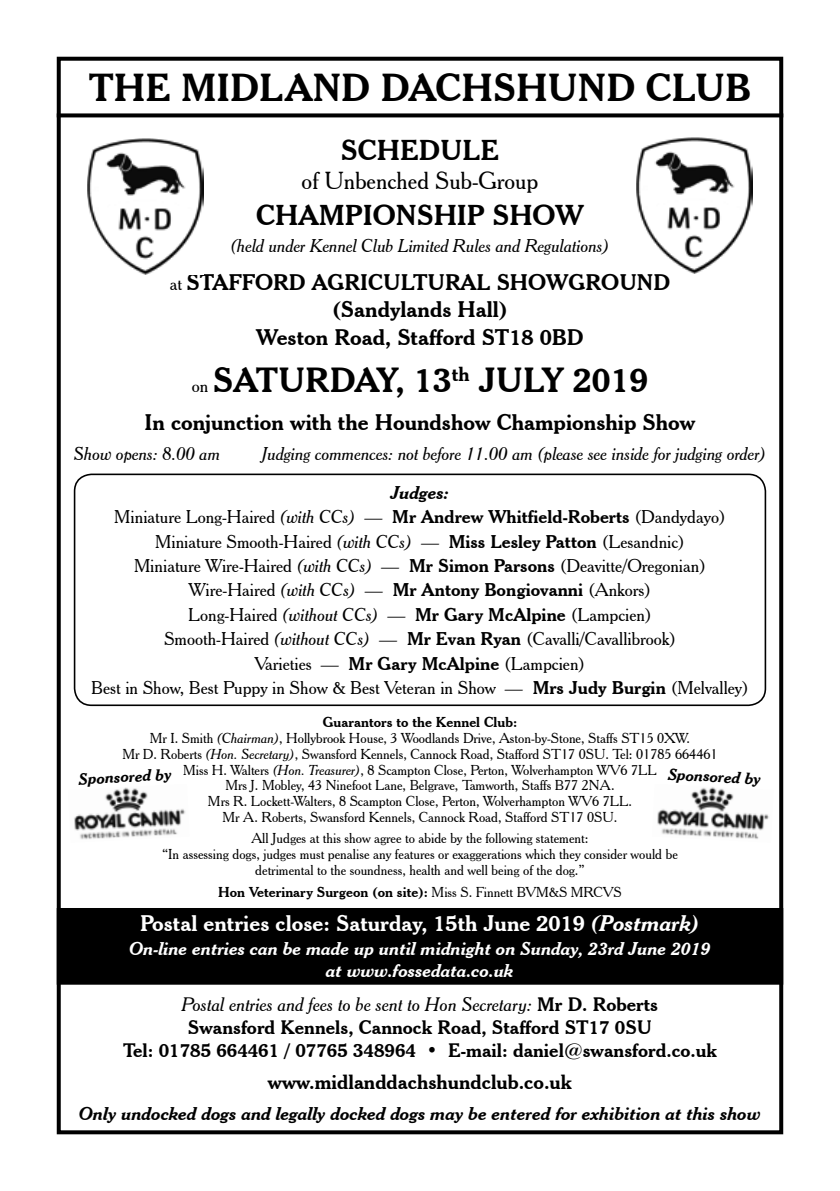
<style>
.page{position:relative;width:840px;height:1191px;background:#fff}
.page>*{position:absolute;margin:0;border:0;box-sizing:border-box;transform-origin:0 0}
.t1{font:700 38px "Cheltenham BT";color:#000}
.t2{font:700 34px "Cheltenham BT";color:#000}
.t3{font:700 28px "Cheltenham BT";color:#000}
.t4{font:24px "Cheltenham BT";color:#000}
.t5{font:700 22px/27.6px "Cheltenham BT";color:#000;text-align:center}
.t6{font:700 22px "Cheltenham BT";color:#fff}
.t7{font:700 20px "Cheltenham BT";color:#000}
.t8{font:700 19px/22.8px "Cheltenham BT";color:#000;text-align:center}
.t9{font:18px/24.4px "Cheltenham BT";color:#000;text-align:center}
.t10{font:italic 18px "Cheltenham BT";color:#000}
.t11{font:italic 700 18px/21.6px "Cheltenham BT";color:#fff;text-align:center}
.t12{font:italic 700 18px "Cheltenham BT";color:#000}
.t13{font:italic 700 16px "Cheltenham BT";color:#000}
.t14{font:14px/15.8px "Cheltenham BT";color:#000;text-align:center}
.t15{font:14px/15.8px "Cheltenham BT";color:#010101;text-align:center}
.t16{font:700 14px "Cheltenham BT";color:#000}
.s1{font-weight:400;font-size:18px}
.s2{font-weight:700;font-style:italic}
.s3{font-style:italic}
.s4{font-weight:700}
.s5{font-weight:400}
.s6{font-weight:400;font-style:italic}
</style>
<div class="page">
<div style="left:58px;top:909px;width:723px;height:74px;background:#000"></div>
<div style="left:57px;top:908px;width:725px;height:76px;border:2px solid #000"></div>
<div style="left:57px;top:57px;width:725px;height:1077px;border:4px solid #000"></div>
<svg style="left:57px;top:113px;width:725px;height:4px;background:#1b1b1b"></svg>
<img style="left:88px;top:138px;width:115px;height:136px">
<img style="left:636px;top:137px;width:116px;height:137px">
<div style="left:74px;top:473px;width:691px;height:233px;border:2px solid #000;border-radius:17px"></div>
<img style="left:74px;top:787px;width:112px;height:53px">
<img style="left:657px;top:787px;width:112px;height:52px">
<h1 class="t1" style="left:89px;top:64px;width:663px">THE MIDLAND DACHSHUND CLUB</h1>
<h3 class="t3" style="left:341px;top:132px;width:159px">SCHEDULE</h3>
<h3 class="t4" style="left:301px;top:166px;width:238px">of Unbenched Sub-Group</h3>
<h3 class="t3" style="left:256px;top:197px;width:329px">CHAMPIONSHIP SHOW</h3>
<p class="t10" style="left:230px;top:235px;width:380px">(held under Kennel Club Limited Rules and Regulations)</p>
<p class="t5" style="left:170px;top:267px;width:501px"><span class="s1">at</span> STAFFORD AGRICULTURAL SHOWGROUND (Sandylands Hall)<br>Weston Road, Stafford ST18 0BD</p>
<h2 class="t2" style="left:192px;top:359px;width:457px"><span class="s1">on</span> SATURDAY, 13<sup>th</sup> JULY 2019</h2>
<p class="t5" style="left:144px;top:408px;width:552px">In conjunction with the Houndshow Championship Show</p>
<p class="t10" style="left:74px;top:443px;width:148px">Show opens: 8.00 am</p>
<p class="t10" style="left:262px;top:443px;width:505px">Judging commences: not before 11.00 am (please see inside for judging order)</p>
<p class="t9" style="left:91px;top:480px;width:659px"><span class="s2">Judges:<br></span>Miniature Long-Haired <span class="s3">(with CCs) —</span> <span class="s4">Mr Andrew Whitfield-Roberts</span> (Dandydayo)<br>Miniature Smooth-Haired <span class="s3">(with CCs) —</span> <span class="s4">Miss Lesley Patton</span> (Lesandnic)<br>Miniature Wire-Haired <span class="s3">(with CCs) —</span> <span class="s4">Mr Simon Parsons</span> (Deavitte/Oregonian)<br>Wire-Haired <span class="s3">(with CCs) —</span> <span class="s4">Mr Antony Bongiovanni</span> (Ankors)<br>Long-Haired <span class="s3">(without CCs) —</span> <span class="s4">Mr Gary McAlpine</span> (Lampcien)<br>Smooth-Haired <span class="s3">(without CCs) —</span> <span class="s4">Mr Evan Ryan</span> (Cavalli/Cavallibrook)<br>Varieties <span class="s3">—</span> <span class="s4">Mr Gary McAlpine</span> (Lampcien)<br>Best in Show, Best Puppy in Show &amp; Best Veteran in Show <span class="s3">—</span> <span class="s4">Mrs Judy Burgin</span> (Melvalley)</p>
<p class="t14" style="left:122px;top:714px;width:596px"><span class="s4">Guarantors to the Kennel Club:<br></span>Mr I. Smith <span class="s3">(Chairman)</span>, Hollybrook House, 3 Woodlands Drive, Aston-by-Stone, Staffs ST15 0XW.<br>Mr D. Roberts <span class="s3">(Hon. Secretary)</span>, Swansford Kennels, Cannock Road, Stafford ST17 0SU. Tel: 01785 664461<br>Miss H. Walters <span class="s3">(Hon. Treasurer)</span>, 8 Scampton Close, Perton, Wolverhampton WV6 7LL<br>Mrs J. Mobley, 43 Ninefoot Lane, Belgrave, Tamworth, Staffs B77 2NA.<br>Mrs R. Lockett-Walters, 8 Scampton Close, Perton, Wolverhampton WV6 7LL.<br>Mr A. Roberts, Swansford Kennels, Cannock Road, Stafford ST17 0SU.</p>
<p class="t15" style="left:162px;top:830px;width:517px">All Judges at this show agree to abide by the following statement:<br>“In assessing dogs, judges must penalise any features or exaggerations which they consider would be detrimental to the soundness, health and well being of the dog.”</p>
<p class="t16" style="left:218px;top:883px;width:405px">Hon Veterinary Surgeon (on site): <span class="s5">Miss S. Finnett BVM&amp;S MRCVS</span></p>
<p class="t6" style="left:140px;top:909px;width:561px">Postal entries close: Saturday, 15th June 2019 <span class="s3">(Postmark)</span></p>
<p class="t11" style="left:129px;top:937px;width:582px">On-line entries can be made up until midnight on Sunday, 23rd June 2019 at www.fossedata.co.uk</p>
<p class="t8" style="left:123px;top:992px;width:595px"><span class="s6">Postal entries and fees to be sent to Hon Secretary:</span> Mr D. Roberts<br>Swansford Kennels, Cannock Road, Stafford ST17 0SU<br>Tel: 01785 664461 / 07765 348964 • E-mail: daniel@swansford.co.uk</p>
<p class="t7" style="left:268px;top:1069px;width:305px">www.midlanddachshundclub.co.uk</p>
<p class="t12" style="left:79px;top:1101px;width:682px">Only undocked dogs and legally docked dogs may be entered for exhibition at this show</p>
<p class="t13" style="left:78px;top:768px;width:94px;rotate:-3deg">Sponsored by</p>
<p class="t13" style="left:668px;top:763px;width:94px;rotate:3deg">Sponsored by</p>
</div>
